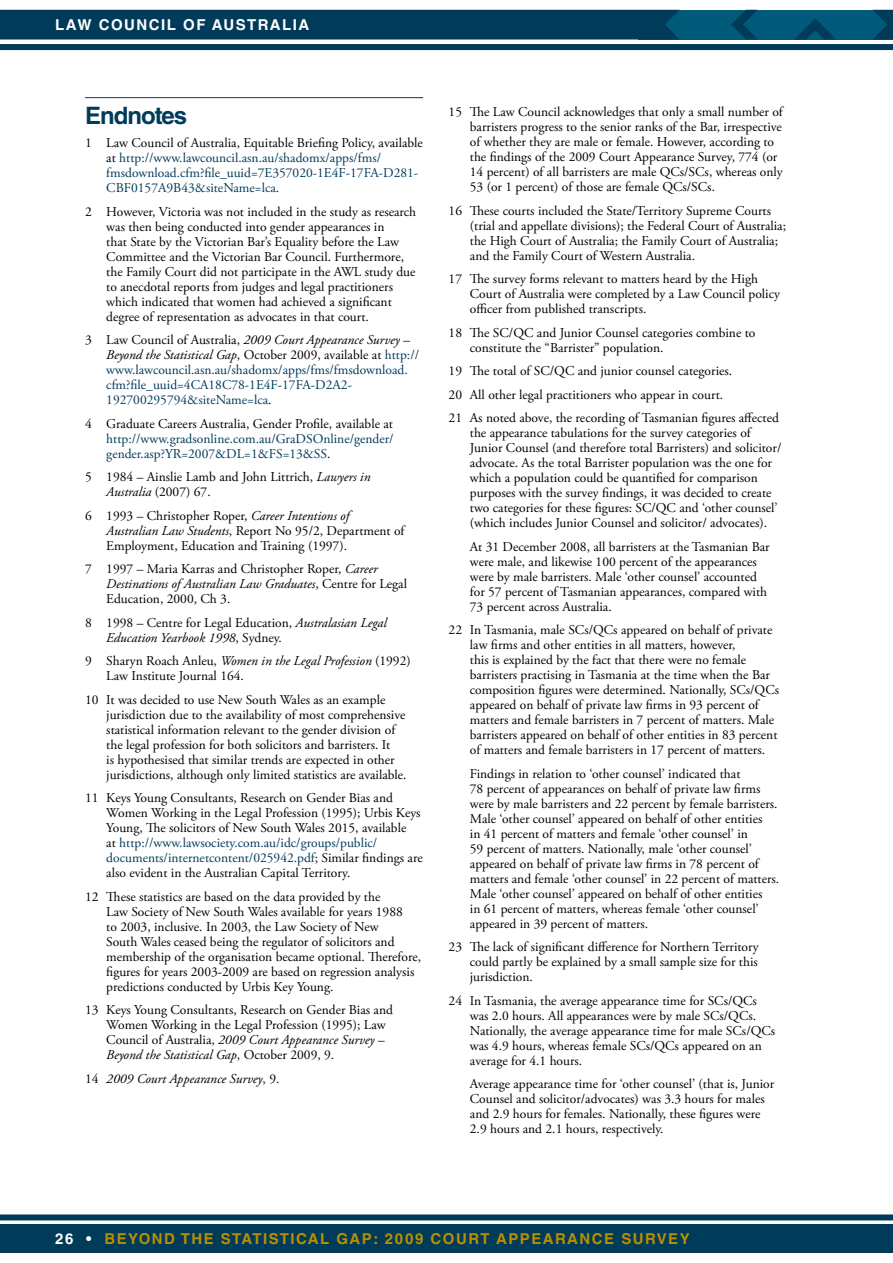
<style>
.page{position:relative;width:893px;height:1263px;background:#fff}
.page>*{position:absolute;margin:0;border:0;box-sizing:border-box;transform-origin:0 0}
.t1{font:700 24px "Helvetica LT Std";letter-spacing:-.04em;color:#003b5a}
.t2{font:700 15px "Helvetica LT Std";letter-spacing:.1em;color:#b98f00}
.t3{font:700 15px "Helvetica LT Std";letter-spacing:.1em;color:#fff}
.t4{font:13.5px/15px "Adobe Garamond Pro";color:#000}
.t5{font:13.5px/15px "Adobe Garamond Pro";color:#003b5a}
.t6{font:italic 13.5px "Adobe Garamond Pro";color:#000}
.s1{color:#000}
.s2{font-style:italic;color:#000}
.s3{font-style:italic}
.s4{color:#003b5a}
.s5{font-style:normal}
.s6{color:#fff}
</style>
<div class="page">
<svg style="left:0;top:10px;width:893px;height:30px;background:#024362"></svg>
<div style="left:0;top:44px;width:893px;height:6px;background:#003b5a"></div>
<div style="left:0;top:1224px;width:893px;height:28px;background:#003b5a"></div>
<div style="left:0;top:1214px;width:893px;height:6px;background:#003b5a"></div>
<hr style="left:85px;top:97px;width:338px;height:1px;background:#003b5a">
<p class="t3" style="left:55px;top:16px;width:255px">LAW COUNCIL OF AUSTRALIA</p>
<h1 class="t1" style="left:85px;top:100px;width:104px">Endnotes</h1>
<p class="t5" style="left:106px;top:136px;width:318px;text-indent:-21px"><span class="s1">1 Law Council of Australia, Equitable Briefing Policy, available at</span> http://www.lawcouncil.asn.au/shadomx/apps/fms/ fmsdownload.cfm?file_uuid=7E357020-1E4F-17FA-D281- CBF0157A9B43&amp;siteName=lca<span class="s1">.</span></p>
<p class="t4" style="left:106px;top:204px;width:311px;text-indent:-21px">2 However, Victoria was not included in the study as research was then being conducted into gender appearances in<br>that State by the Victorian Bar’s Equality before the Law Committee and the Victorian Bar Council. Furthermore, the Family Court did not participate in the AWL study due to anecdotal reports from judges and legal practitioners which indicated that women had achieved a significant degree of representation as advocates in that court.</p>
<p class="t5" style="left:106px;top:333px;width:314px;text-indent:-21px"><span class="s1">3 Law Council of Australia,</span> <span class="s2">2009 Court Appearance Survey – Beyond the Statistical Gap</span><span class="s1">, October 2009, available at</span> http:// www.lawcouncil.asn.au/shadomx/apps/fms/fmsdownload. cfm?file_uuid=4CA18C78-1E4F-17FA-D2A2- 192700295794&amp;siteName=lca<span class="s1">.</span></p>
<p class="t4" style="left:85px;top:416px;width:309px">4 Graduate Careers Australia, Gender Profile, available at</p>
<p class="t5" style="left:106px;top:431px;width:289px">http://www.gradsonline.com.au/GraDSOnline/gender/ gender.asp?YR=2007&amp;DL=1&amp;FS=13&amp;SS<span class="s1">.</span></p>
<p class="t4" style="left:106px;top:470px;width:266px;text-indent:-21px">5 1984 – Ainslie Lamb and John Littrich, <span class="s3">Lawyers in<br>Australia</span> (2007) 67.</p>
<p class="t4" style="left:106px;top:508px;width:300px;text-indent:-21px">6 1993 – Christopher Roper, <span class="s3">Career Intentions of<br>Australian Law Students</span>, Report No 95/2, Department of<br>Employment, Education and Training (1997).</p>
<p class="t4" style="left:106px;top:562px;width:302px;text-indent:-21px">7 1997 – Maria Karras and Christopher Roper, <span class="s3">Career<br>Destinations of Australian Law Graduates</span>, Centre for Legal<br>Education, 2000, Ch 3.</p>
<p class="t4" style="left:106px;top:615px;width:282px;text-indent:-21px">8 1998 – Centre for Legal Education, <span class="s3">Australasian Legal<br>Education Yearbook 1998</span>, Sydney.</p>
<p class="t4" style="left:106px;top:654px;width:306px;text-indent:-21px">9 Sharyn Roach Anleu, <span class="s3">Women in the Legal Profession</span> (1992)<br>Law Institute Journal 164.</p>
<p class="t4" style="left:106px;top:692px;width:302px;text-indent:-21px">10 It was decided to use New South Wales as an example jurisdiction due to the availability of most comprehensive statistical information relevant to the gender division of the legal profession for both solicitors and barristers. It<br>is hypothesised that similar trends are expected in other jurisdictions, although only limited statistics are available.</p>
<p class="t4" style="left:106px;top:791px;width:318px;text-indent:-21px">11 Keys Young Consultants, Research on Gender Bias and Women Working in the Legal Profession (1995); Urbis Keys Young, The solicitors of New South Wales 2015, available<br>at <span class="s4">http://www.lawsociety.com.au/idc/groups/public/ documents/internetcontent/025942.pdf</span>; Similar findings are also evident in the Australian Capital Territory.</p>
<p class="t4" style="left:106px;top:889px;width:316px;text-indent:-21px">12 These statistics are based on the data provided by the<br>Law Society of New South Wales available for years 1988<br>to 2003, inclusive. In 2003, the Law Society of New<br>South Wales ceased being the regulator of solicitors and membership of the organisation became optional. Therefore, figures for years 2003-2009 are based on regression analysis predictions conducted by Urbis Key Young.</p>
<p class="t4" style="left:106px;top:1003px;width:288px;text-indent:-21px">13 Keys Young Consultants, Research on Gender Bias and Women Working in the Legal Profession (1995); Law Council of Australia, <span class="s3">2009 Court Appearance Survey – Beyond the Statistical Gap</span>, October 2009, 9.</p>
<p class="t6" style="left:85px;top:1070px;width:196px"><span class="s5">14</span> 2009 Court Appearance Survey<span class="s5">, 9.</span></p>
<p class="t4" style="left:470px;top:105px;width:314px;text-indent:-21px">15 The Law Council acknowledges that only a small number of barristers progress to the senior ranks of the Bar, irrespective of whether they are male or female. However, according to the findings of the 2009 Court Appearance Survey, 774 (or 14 percent) of all barristers are male QCs/SCs, whereas only 53 (or 1 percent) of those are female QCs/SCs.</p>
<p class="t4" style="left:470px;top:203px;width:318px;text-indent:-21px">16 These courts included the State/Territory Supreme Courts (trial and appellate divisions); the Federal Court of Australia; the High Court of Australia; the Family Court of Australia; and the Family Court of Western Australia.</p>
<p class="t4" style="left:470px;top:272px;width:312px;text-indent:-21px">17 The survey forms relevant to matters heard by the High<br>Court of Australia were completed by a Law Council policy officer from published transcripts.</p>
<p class="t4" style="left:470px;top:325px;width:287px;text-indent:-21px">18 The SC/QC and Junior Counsel categories combine to constitute the “Barrister” population.</p>
<p class="t4" style="left:449px;top:360px;width:332px;line-height:23.5px">19 The total of SC/QC and junior counsel categories.<br>20 All other legal practitioners who appear in court.<br>21 As noted above, the recording of Tasmanian figures affected</p>
<p class="t4" style="left:470px;top:426px;width:313px">the appearance tabulations for the survey categories of Junior Counsel (and therefore total Barristers) and solicitor/ advocate. As the total Barrister population was the one for which a population could be quantified for comparison purposes with the survey findings, it was decided to create two categories for these figures: SC/QC and ‘other counsel’ (which includes Junior Counsel and solicitor/ advocates).</p>
<p class="t4" style="left:470px;top:539px;width:301px">At 31 December 2008, all barristers at the Tasmanian Bar were male, and likewise 100 percent of the appearances were by male barristers. Male ‘other counsel’ accounted for 57 percent of Tasmanian appearances, compared with 73 percent across Australia.</p>
<p class="t4" style="left:470px;top:623px;width:311px;text-indent:-21px">22 In Tasmania, male SCs/QCs appeared on behalf of private law firms and other entities in all matters, however,<br>this is explained by the fact that there were no female barristers practising in Tasmania at the time when the Bar composition figures were determined. Nationally, SCs/QCs appeared on behalf of private law firms in 93 percent of matters and female barristers in 7 percent of matters. Male barristers appeared on behalf of other entities in 83 percent of matters and female barristers in 17 percent of matters.</p>
<p class="t4" style="left:470px;top:766px;width:311px">Findings in relation to ‘other counsel’ indicated that<br>78 percent of appearances on behalf of private law firms were by male barristers and 22 percent by female barristers.<br>Male ‘other counsel’ appeared on behalf of other entities<br>in 41 percent of matters and female ‘other counsel’ in<br>59 percent of matters. Nationally, male ‘other counsel’ appeared on behalf of private law firms in 78 percent of matters and female ‘other counsel’ in 22 percent of matters.<br>Male ‘other counsel’ appeared on behalf of other entities<br>in 61 percent of matters, whereas female ‘other counsel’ appeared in 39 percent of matters.</p>
<p class="t4" style="left:470px;top:940px;width:290px;text-align:justify;text-indent:-21px">23 The lack of significant difference for Northern Territory could partly be explained by a small sample size for this jurisdiction.</p>
<p class="t4" style="left:470px;top:993px;width:307px;text-indent:-21px">24 In Tasmania, the average appearance time for SCs/QCs was 2.0 hours. All appearances were by male SCs/QCs.<br>Nationally, the average appearance time for male SCs/QCs was 4.9 hours, whereas female SCs/QCs appeared on an average for 4.1 hours.</p>
<p class="t4" style="left:470px;top:1077px;width:306px">Average appearance time for ‘other counsel’ (that is, Junior Counsel and solicitor/advocates) was 3.3 hours for males and 2.9 hours for females. Nationally, these figures were 2.9 hours and 2.1 hours, respectively.</p>
<p class="t2" style="left:55px;top:1229px;width:636px"><span class="s6">26 •</span> BEYOND THE STATISTICAL GAP: 2009 COURT APPEARANCE SURVEY</p>
</div>
